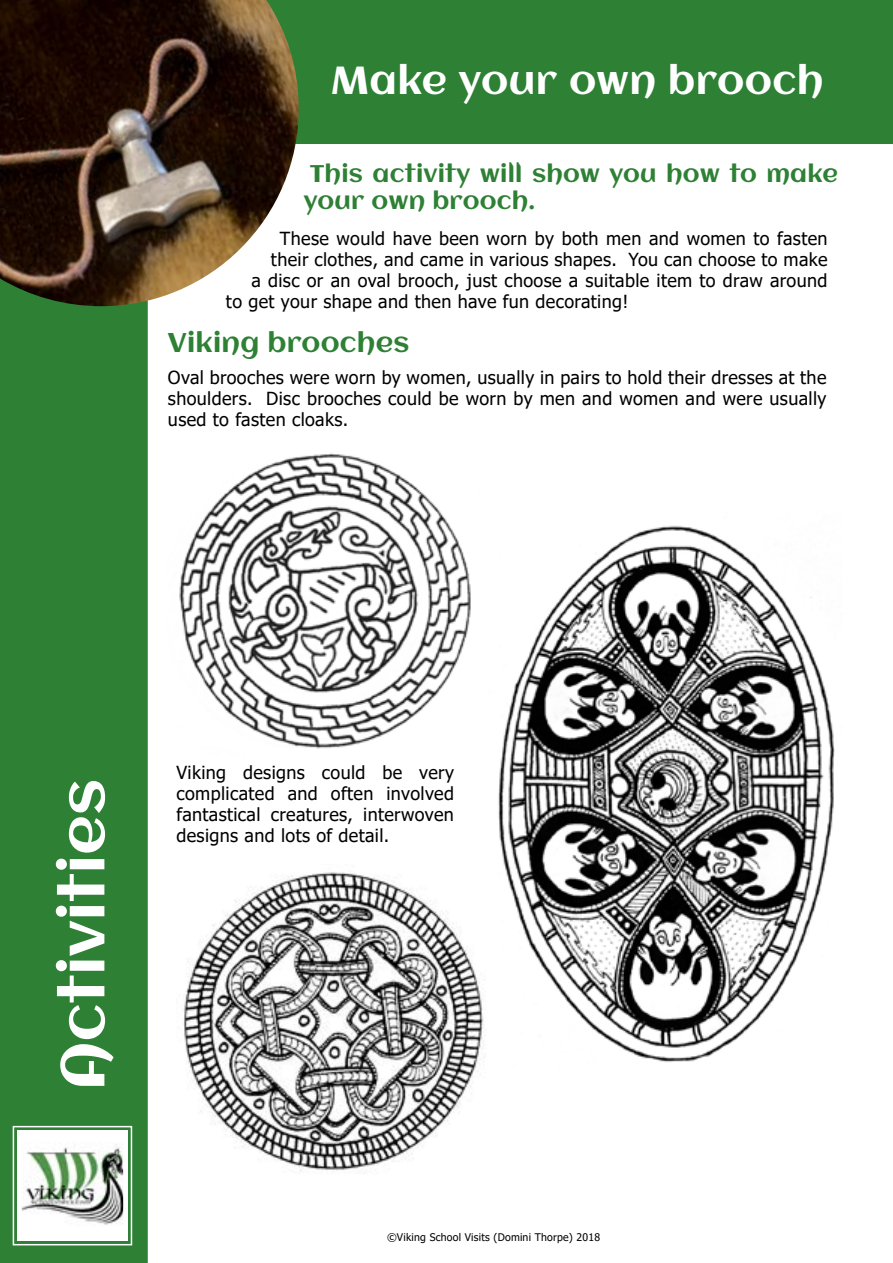
<style>
.page{position:relative;width:893px;height:1263px;background:#fff}
.page>*{position:absolute;margin:0;border:0;box-sizing:border-box;transform-origin:0 0}
.t1{font:61.5px "Aclonica";color:#fff}
.t2{font:39px "Aclonica";letter-spacing:.01em;color:#fff}
.t3{font:27px "Aclonica";letter-spacing:.01em;color:#2d8034}
.t4{font:24px/27px "Aclonica";letter-spacing:.01em;color:#2d8034}
.t5{font:18px/21px "Tahoma";letter-spacing:.02em;color:#000;text-align:justify}
.t6{font:10.5px "Tahoma";letter-spacing:.02em;color:#000}
</style>
<div class="page">
<div style="left:299px;top:0;width:594px;height:144px;background:#2d8034"></div>
<div style="left:0;top:306px;width:148px;height:957px;background:#2d8034"></div>
<svg style="left:12px;top:1125px;width:121px;height:121px"></svg>
<img style="left:0;top:0;width:299px;height:306px">
<img style="left:179px;top:453px;width:292px;height:296px">
<img style="left:184px;top:872px;width:302px;height:302px">
<img style="left:498px;top:525px;width:337px;height:537px">
<h2 class="t2" style="left:331px;top:54px;width:495px">Make your own brooch</h2>
<h3 class="t4" style="left:304px;top:159px;width:536px">This activity will show you how to make your own brooch.</h3>
<p class="t5" style="left:280px;top:229px;width:549px">These would have been worn by both men and women to fasten</p>
<p class="t5" style="left:271px;top:250px;width:558px">their clothes, and came in various shapes. You can choose to make</p>
<p class="t5" style="left:251px;top:271px;width:577px">a disc or an oval brooch, just choose a suitable item to draw around</p>
<p class="t5" style="left:226px;top:292px;width:404px">to get your shape and then have fun decorating!</p>
<h3 class="t3" style="left:168px;top:323px;width:243px">Viking brooches</h3>
<p class="t5" style="left:168px;top:368px;width:660px">Oval brooches were worn by women, usually in pairs to hold their dresses at the shoulders. Disc brooches could be worn by men and women and were usually used to fasten cloaks.</p>
<h1 class="t1" style="left:40px;top:1090px;width:313px;rotate:-90deg">Activities</h1>
<p class="t5" style="left:176px;top:763px;width:279px">Viking designs could be very complicated and often involved fantastical creatures, interwoven designs and lots of detail.</p>
<p class="t6" style="left:387px;top:1230px;width:215px">©Viking School Visits (Domini Thorpe) 2018</p>
</div>
